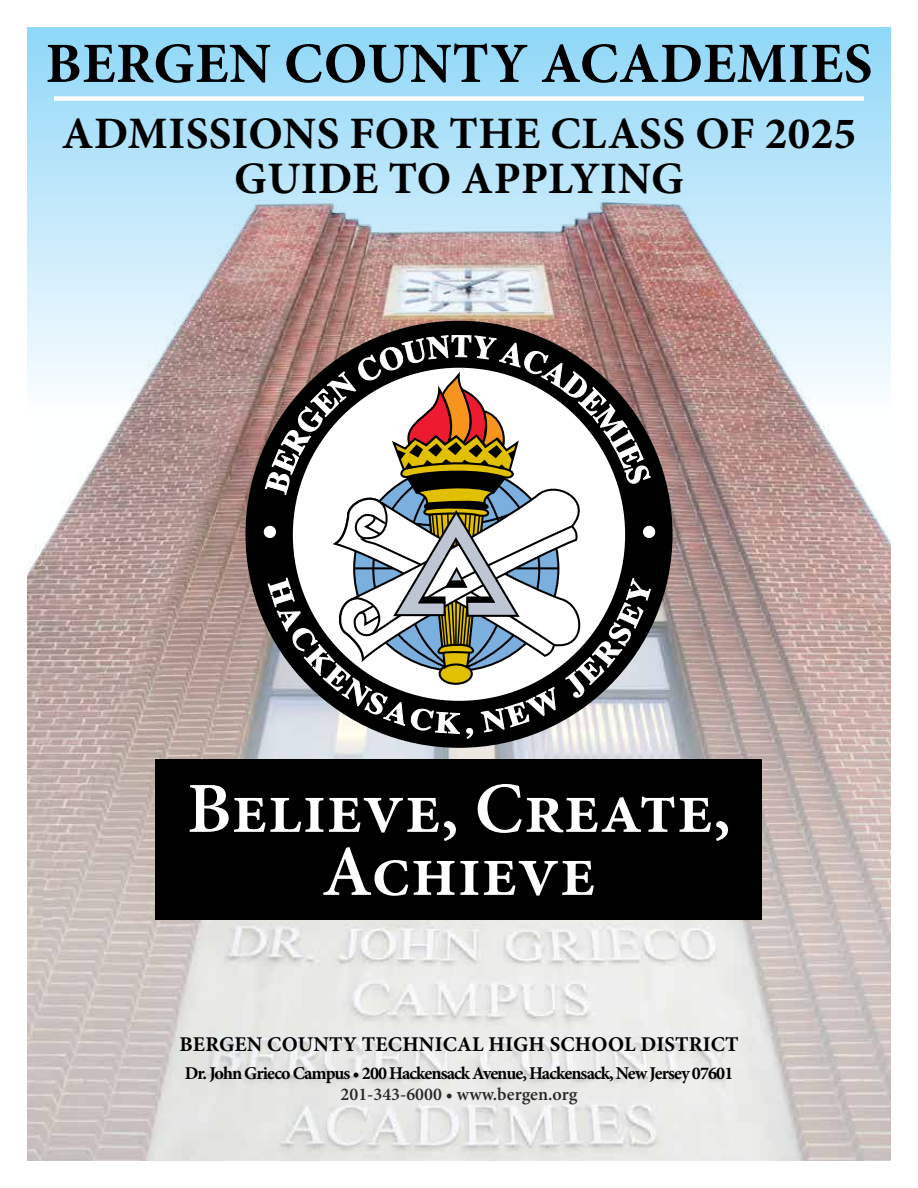
<style>
.page{position:relative;width:918px;height:1188px;background:#fff}
.page>*{position:absolute;margin:0;border:0;box-sizing:border-box;transform-origin:0 0}
.t1{font:600 72px/63px "Minion Pro";color:#fff;text-align:center}
.t2{font:700 57px "Minion Pro";letter-spacing:.01em;color:#000}
.t3{font:700 45px/45px "Minion Pro";letter-spacing:.01em;color:#000;text-align:center}
.t4{font:700 21px "Minion Pro";letter-spacing:.01em;color:#000}
.t5{font:700 18px "Minion Pro";letter-spacing:-.05em;color:#000}
.t6{font:600 18px "Minion Pro";color:#292829}
</style>
<div class="page">
<img style="left:27px;top:27px;width:864px;height:1134px">
<div style="left:54px;top:96px;width:810px;height:5px;background:#fff"></div>
<svg style="left:245px;top:321px;width:428px;height:427px;background:#7d6967"></svg>
<div style="left:644px;top:526px;width:11px;height:12px;background:#fff;border-radius:50%"></div>
<div style="left:643px;top:526px;width:12px;height:12px;border:1px solid #fff;border-radius:50%"></div>
<svg style="left:264px;top:334px;width:388px;height:414px"></svg>
<div style="left:156px;top:759px;width:606px;height:160px;background:#000"></div>
<h2 class="t2" style="left:46px;top:24px;width:828px">BERGEN COUNTY ACADEMIES</h2>
<h3 class="t3" style="left:62px;top:110px;width:796px">ADMISSIONS FOR THE CLASS OF 2025<br>GUIDE TO APPLYING</h3>
<h1 class="t1" style="left:187px;top:777px;width:545px">Believe, Create,<br>Achieve</h1>
<p class="t4" style="left:179px;top:1029px;width:561px">BERGEN COUNTY TECHNICAL HIGH SCHOOL DISTRICT</p>
<p class="t5" style="left:185px;top:1060px;width:550px">Dr. John Grieco Campus • 200 Hackensack Avenue, Hackensack, New Jersey 07601</p>
<p class="t6" style="left:341px;top:1082px;width:238px">201-343-6000 • www.bergen.org</p>
</div>
